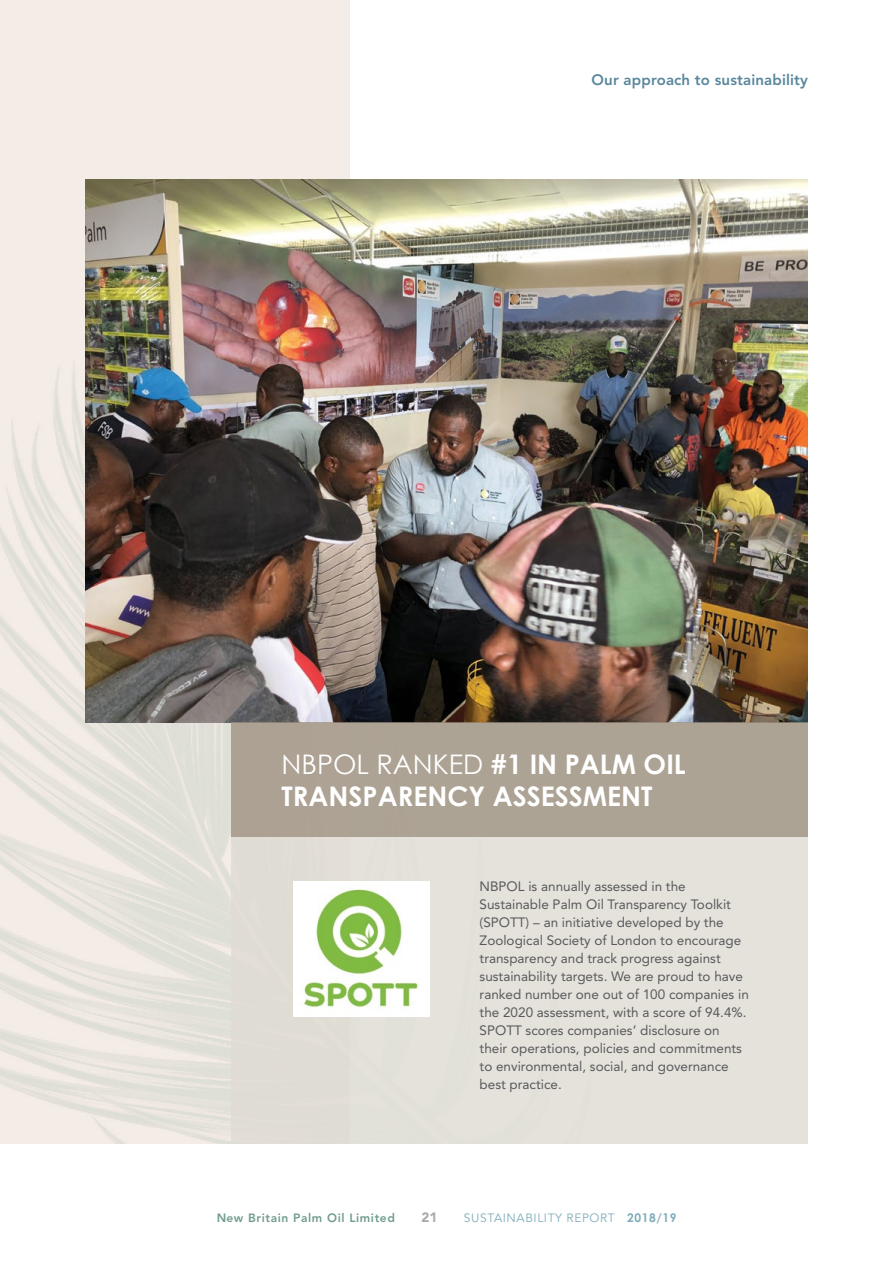
<style>
.page{position:relative;width:893px;height:1263px;background:#fff}
.page>*{position:absolute;margin:0;border:0;box-sizing:border-box;transform-origin:0 0}
.t1{font:700 27px/32.4px "Century Gothic";color:#fff}
.t2{font:800 15px "Avenir LT Std";letter-spacing:.01em;color:#59879d}
.t3{font:13.5px/18px "Avenir LT Std";color:#58595b}
.t4{font:900 13.5px "Avenir LT Std";color:#a7a9ac}
.t5{font:12px "Avenir LT Std";letter-spacing:.05em;color:#28758c}
.t6{font:800 12px "Avenir LT Std";letter-spacing:.05em;color:#125a40}
.s1{font-weight:400}
.s2{font-family:"Century Gothic";font-weight:700}
</style>
<div class="page">
<div style="left:0;top:0;width:349px;height:1144px;background:#f4ece6"></div>
<img style="left:0;top:361px;width:232px;height:783px">
<div style="left:232px;top:451px;width:576px;height:693px;background:#e5e2dc"></div>
<img style="left:85px;top:179px;width:723px;height:543px">
<img style="left:294px;top:881px;width:135px;height:136px">
<div style="left:232px;top:722px;width:576px;height:114px;background:#ada395"></div>
<p class="t2" style="left:592px;top:71px;width:218px">Our approach to sustainability</p>
<h1 class="t1" style="left:282px;top:747px;width:406px"><span class="s1">NBPOL RANKED</span> #1 IN PALM OIL<br>TRANSPARENCY ASSESSMENT</h1>
<p class="t3" style="left:480px;top:878px;width:271px">NBPOL is annually assessed in the Sustainable Palm Oil Transparency Toolkit (SPOTT) – an initiative developed by the Zoological Society of London to encourage transparency and track progress against sustainability targets. We are proud to have ranked number one out of 100 companies in the 2020 assessment, with a score of 94.4%.<br>SPOTT scores companies’ disclosure on their operations, policies and commitments to environmental, social, and governance best practice.</p>
<p class="t6" style="left:216px;top:1210px;width:180px">New Britain Palm Oil Limited</p>
<p class="t4" style="left:422px;top:1209px;width:17px">21</p>
<p class="t5" style="left:464px;top:1210px;width:214px">SUSTAINABILITY REPORT <span class="s2">2018/19</span></p>
</div>
